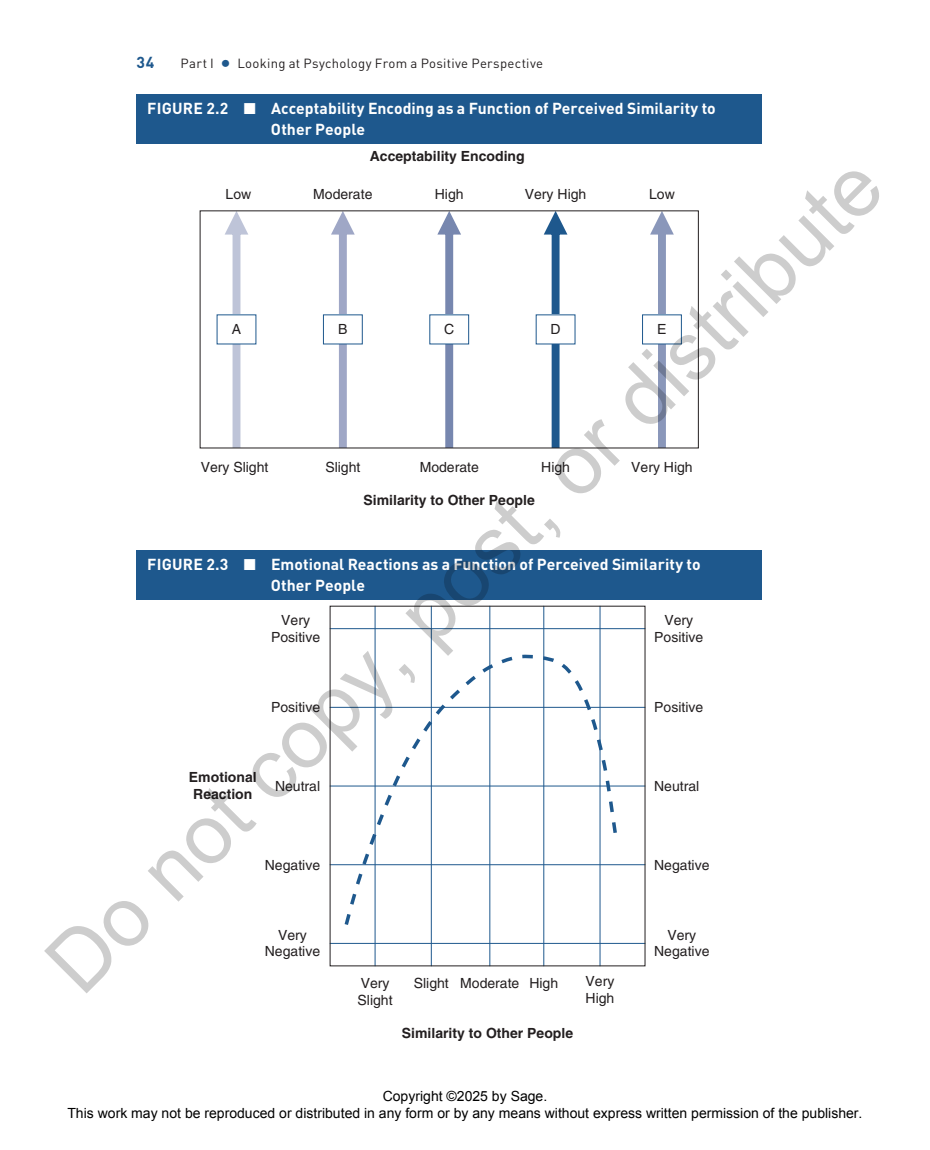
<style>
.page{position:relative;width:930px;height:1150px;background:#fff}
.page>*{position:absolute;margin:0;border:0;box-sizing:border-box;transform-origin:0 0}
.t1{font:84px "Arial";color:rgb(0 0 0/.2)}
.t2{font:700 15.75px/21px "DIN Pro";color:#fff}
.t3{font:700 15.75px "DIN Pro";color:#1e588d}
.t4{font:14px/16.8px "Helvetica LT Std";color:#231f20;text-align:center}
.t5{font:14px/16.8px "Arial";color:#000;text-align:center}
.t6{font:700 14px/16.8px "Helvetica LT Std";color:#231f20;text-align:center}
.t7{font:13.12px "DIN Pro";letter-spacing:.02em;color:#231f20}
.s1{font-family:"STIX General";font-size:18.38px;color:#1e588d}
</style>
<div class="page">
<svg style="left:224px;top:212px;width:24px;height:234px"></svg>
<div style="left:217px;top:315px;width:39px;height:29px;background:#fff"></div>
<svg style="left:331px;top:212px;width:23px;height:234px"></svg>
<div style="left:323px;top:315px;width:39px;height:29px;background:#fff"></div>
<svg style="left:437px;top:212px;width:24px;height:234px"></svg>
<div style="left:429px;top:315px;width:39px;height:29px;background:#fff"></div>
<svg style="left:543px;top:212px;width:24px;height:234px"></svg>
<div style="left:536px;top:315px;width:39px;height:29px;background:#fff"></div>
<svg style="left:650px;top:212px;width:23px;height:234px"></svg>
<div style="left:642px;top:315px;width:39px;height:29px;background:#fff"></div>
<div style="left:136px;top:95px;width:625px;height:49px;background:#1e588d"></div>
<hr style="left:599px;top:606px;width:1px;height:360px;background:#1e588d">
<hr style="left:543px;top:606px;width:1px;height:360px;background:#1e588d">
<hr style="left:489px;top:606px;width:1px;height:360px;background:#1e588d">
<hr style="left:431px;top:606px;width:1px;height:360px;background:#1e588d">
<hr style="left:374px;top:606px;width:1px;height:360px;background:#1e588d">
<hr style="left:330px;top:628px;width:315px;height:1px;background:#1e588d">
<hr style="left:330px;top:707px;width:315px;height:1px;background:#1e588d">
<hr style="left:330px;top:785px;width:315px;height:1px;background:#1e588d">
<hr style="left:330px;top:864px;width:315px;height:1px;background:#1e588d">
<hr style="left:330px;top:943px;width:315px;height:1px;background:#1e588d">
<svg style="left:342px;top:651px;width:278px;height:278px"></svg>
<div style="left:136px;top:551px;width:625px;height:49px;background:#1e588d"></div>
<p class="t3" style="left:136px;top:49px;width:19px">34</p>
<p class="t7" style="left:180px;top:53px;width:364px">Part I <span class="s1">•</span> Looking at Psychology From a Positive Perspective</p>
<p class="t2" style="left:271px;top:96px;width:446px;text-indent:-124px">FIGURE 2.2 ■ Acceptability Encoding as a Function of Perceived Similarity to<br>Other People</p>
<p class="t6" style="left:370px;top:148px;width:156px">Acceptability Encoding</p>
<h1 class="t1" style="left:22px;top:938px;width:1141px;rotate:-45deg">Do not copy, post, or distribute</h1>
<p class="t4" style="left:225px;top:185px;width:27px">Low</p>
<p class="t4" style="left:313px;top:185px;width:61px">Moderate</p>
<p class="t4" style="left:434px;top:185px;width:30px">High</p>
<p class="t4" style="left:524px;top:185px;width:63px">Very High</p>
<p class="t4" style="left:649px;top:185px;width:27px">Low</p>
<p class="t4" style="left:232px;top:320px;width:11px">A</p>
<p class="t4" style="left:338px;top:320px;width:11px">B</p>
<p class="t4" style="left:444px;top:321px;width:12px">C</p>
<p class="t4" style="left:550px;top:320px;width:12px">D</p>
<p class="t4" style="left:657px;top:320px;width:11px">E</p>
<p class="t4" style="left:325px;top:458px;width:37px">Slight</p>
<p class="t4" style="left:419px;top:458px;width:61px">Moderate</p>
<p class="t4" style="left:541px;top:458px;width:30px">High</p>
<p class="t4" style="left:631px;top:458px;width:63px">Very High</p>
<p class="t4" style="left:201px;top:458px;width:69px">Very Slight</p>
<p class="t6" style="left:363px;top:491px;width:173px">Similarity to Other People</p>
<p class="t2" style="left:271px;top:552px;width:431px;text-indent:-124px">FIGURE 2.3 ■ Emotional Reactions as a Function of Perceived Similarity to<br>Other People</p>
<p class="t4" style="left:654px;top:611px;width:51px">Very<br>Positive</p>
<p class="t4" style="left:271px;top:611px;width:51px">Very<br>Positive</p>
<p class="t4" style="left:654px;top:699px;width:51px">Positive</p>
<p class="t4" style="left:271px;top:699px;width:51px">Positive</p>
<p class="t6" style="left:189px;top:768px;width:69px">Emotional<br>Reaction</p>
<p class="t4" style="left:654px;top:777px;width:47px">Neutral</p>
<p class="t4" style="left:275px;top:777px;width:47px">Neutral</p>
<p class="t4" style="left:265px;top:856px;width:57px">Negative</p>
<p class="t4" style="left:654px;top:856px;width:57px">Negative</p>
<p class="t4" style="left:265px;top:926px;width:57px">Very<br>Negative</p>
<p class="t4" style="left:654px;top:926px;width:57px">Very<br>Negative</p>
<p class="t4" style="left:357px;top:974px;width:37px;text-align:left">Very<br>Slight</p>
<p class="t4" style="left:413px;top:974px;width:37px">Slight</p>
<p class="t4" style="left:529px;top:974px;width:30px">High</p>
<p class="t4" style="left:585px;top:972px;width:30px;text-align:left">Very<br>High</p>
<p class="t6" style="left:402px;top:1024px;width:173px">Similarity to Other People</p>
<p class="t4" style="left:460px;top:974px;width:61px">Moderate</p>
<p class="t5" style="left:67px;top:1088px;width:796px">Copyright ©2025 by Sage.<br>This work may not be reproduced or distributed in any form or by any means without express written permission of the publisher.</p>
</div>
